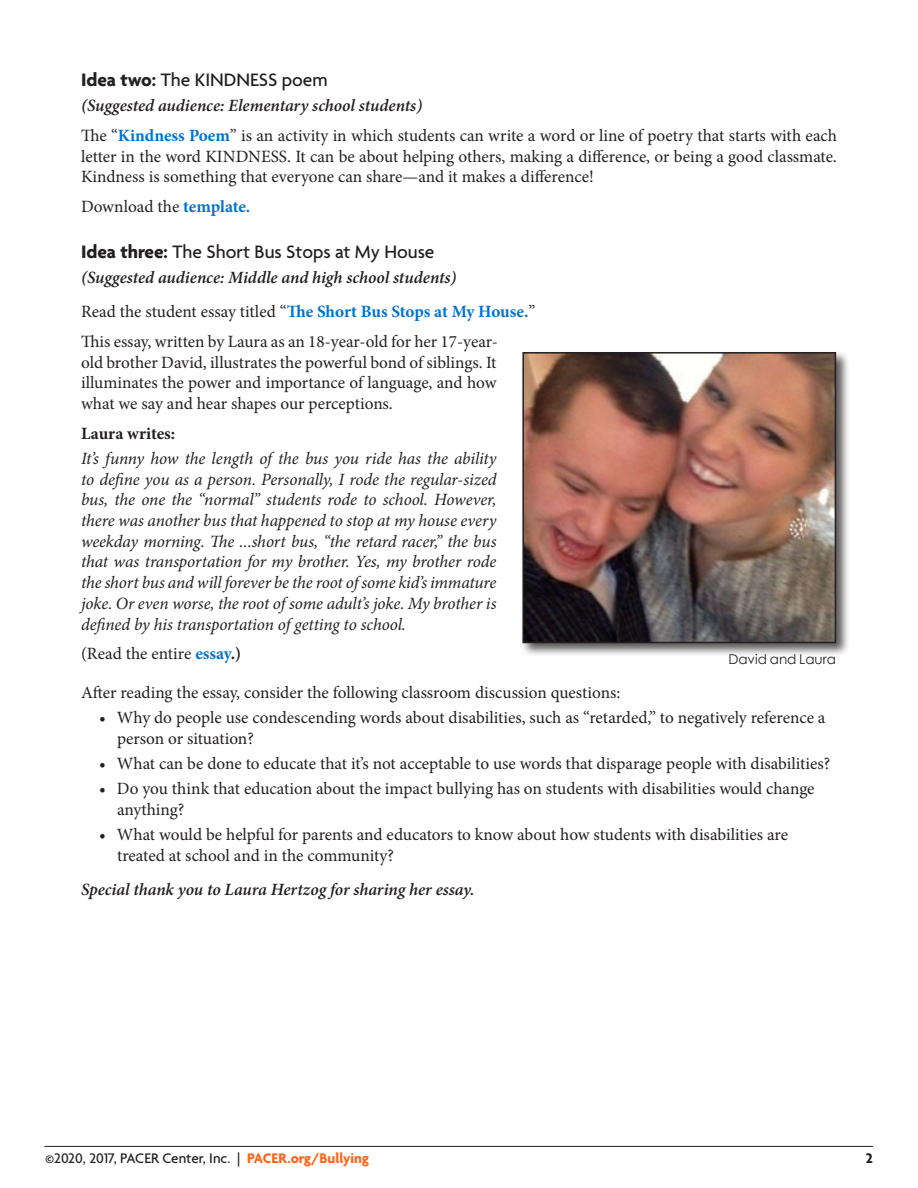
<style>
.page{position:relative;width:918px;height:1188px;background:#fff}
.page>*{position:absolute;margin:0;border:0;box-sizing:border-box;transform-origin:0 0}
.Sub_Head_1{font:500 19.5px "Agenda";color:#231f20}
.Body_Text{font:17.25px/20.7px "Minion Pro";color:#231f20;text-align:justify}
.Body_Text-2{font:italic 17.25px/20.7px "Minion Pro";letter-spacing:-.01em;color:#231f20;text-align:justify}
.Bullets{font:17.25px/20.7px "Minion Pro";letter-spacing:-.005em;color:#231f20}
.Body_Text-3{font:italic 600 17.25px "Minion Pro";letter-spacing:-.005em;color:#231f20}
.Body_Text-4{font:700 17.25px "Minion Pro";color:#231f20}
.t1{font:500 15px "Agenda";color:#231f20}
.t2{font:700 15px "Agenda";color:#231f20}
.Body_Text-5{font:13.5px "Century Gothic";color:#231f20}
.s1{font-weight:700}
.s2{font-weight:700;color:#0073ce}
.s3{font-weight:700;color:#ff661c}
</style>
<div class="page">
<hr style="left:44px;top:1146px;width:829px;height:1px;background:#231f20">
<div style="left:520px;top:350px;width:330px;height:308px;background:#231f20;opacity:.75"></div>
<img style="left:525px;top:355px;width:308px;height:285px">
<div style="left:522px;top:352px;width:314px;height:291px;border:2px solid #231f20"></div>
<p class="Sub_Head_1" style="left:81px;top:69px;width:248px"><span class="s1">Idea two:</span> The KINDNESS poem</p>
<p class="Body_Text-3" style="left:81px;top:94px;width:343px">(Suggested audience: Elementary school students)</p>
<p class="Body_Text" style="left:81px;top:125px;width:758px">The “<span class="s2">Kindness Poem</span>” is an activity in which students can write a word or line of poetry that starts with each letter in the word KINDNESS. It can be about helping others, making a difference, or being a good classmate.<br>Kindness is something that everyone can share—and it makes a difference!</p>
<p class="Body_Text" style="left:81px;top:196px;width:171px">Download the <span class="s2">template.</span></p>
<p class="Sub_Head_1" style="left:81px;top:241px;width:355px"><span class="s1">Idea three:</span> The Short Bus Stops at My House</p>
<p class="Body_Text-3" style="left:81px;top:265px;width:377px">(Suggested audience: Middle and high school students)</p>
<p class="Body_Text" style="left:81px;top:301px;width:456px">Read the student essay titled “<span class="s2">The Short Bus Stops at My House.</span>”</p>
<p class="Body_Text" style="left:81px;top:331px;width:419px">This essay, written by Laura as an 18-year-old for her 17-year&shy;old brother David, illustrates the powerful bond of siblings. It illuminates the power and importance of language, and how what we say and hear shapes our perceptions.</p>
<p class="Body_Text-4" style="left:81px;top:421px;width:96px">Laura writes:</p>
<p class="Body_Text-2" style="left:81px;top:448px;width:417px">It’s funny how the length of the bus you ride has the ability to define you as a person. Personally, I rode the regular-sized bus, the one the “normal” students rode to school. However, there was another bus that happened to stop at my house every weekday morning. The ...short bus, “the retard racer,” the bus that was transportation for my brother. Yes, my brother rode the short bus and will forever be the root of some kid’s immature joke. Or even worse, the root of some adult’s joke. My brother is defined by his transportation of getting to school.</p>
<p class="Body_Text" style="left:81px;top:643px;width:162px">(Read the entire <span class="s2">essay</span><span class="s1">.)</span></p>
<p class="Body_Text" style="left:81px;top:682px;width:541px">After reading the essay, consider the following classroom discussion questions:</p>
<p class="Bullets" style="left:117px;top:707px;width:710px;text-indent:-18px">• Why do people use condescending words about disabilities, such as “retarded,” to negatively reference a person or situation?</p>
<p class="Bullets" style="left:99px;top:753px;width:733px">• What can be done to educate that it’s not acceptable to use words that disparage people with disabilities?</p>
<p class="Bullets" style="left:117px;top:778px;width:699px;text-indent:-18px">• Do you think that education about the impact bullying has on students with disabilities would change anything?</p>
<p class="Bullets" style="left:117px;top:824px;width:673px;text-indent:-18px">• What would be helpful for parents and educators to know about how students with disabilities are treated at school and in the community?</p>
<p class="Body_Text-3" style="left:81px;top:877px;width:395px">Special thank you to Laura Hertzog for sharing her essay.</p>
<p class="Body_Text-5" style="left:728px;top:650px;width:109px">David and Laura</p>
<p class="t1" style="left:45px;top:1150px;width:326px">©2020, 2017, PACER Center, Inc. | <span class="s3">PACER.org/Bullying</span></p>
<p class="t2" style="left:866px;top:1150px;width:9px">2</p>
</div>
